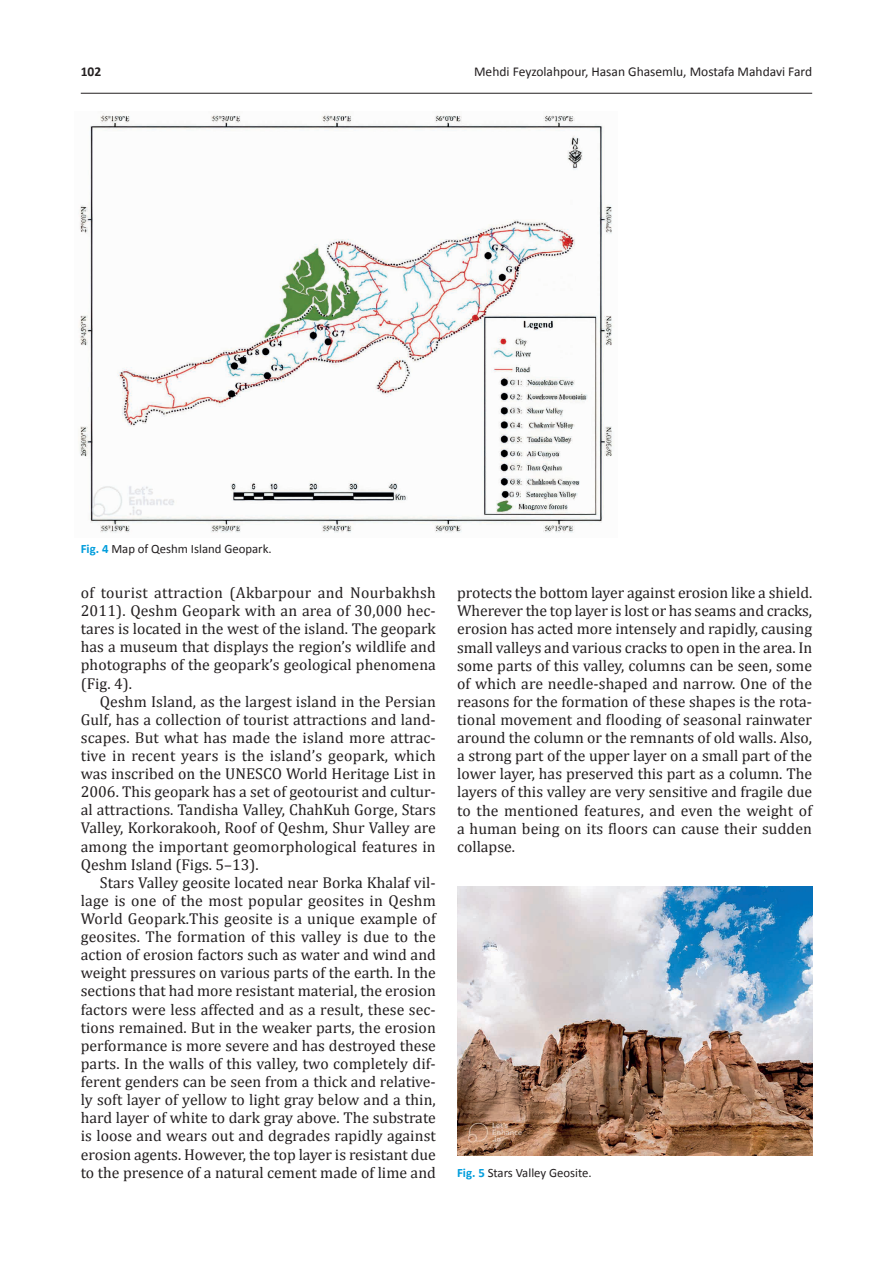
<style>
.page{position:relative;width:893px;height:1263px;background:#fff}
.page>*{position:absolute;margin:0;border:0;box-sizing:border-box;transform-origin:0 0}
.t1{font:15.75px/18.1px "Cambria";letter-spacing:.005em;color:#231f20;text-align:justify}
.t2{font:13.5px "Calibri";color:#231f20}
.t3{font:700 13.5px "Calibri";color:#231f20}
.t4{font:12.75px "Calibri";color:#231f20}
.s1{font-weight:700;color:#009ddc}
</style>
<div class="page">
<hr style="left:81px;top:93px;width:731px;height:1px;background:#231f20">
<img style="left:457px;top:886px;width:355px;height:269px">
<img style="left:79px;top:111px;width:533px;height:422px">
<p class="t3" style="left:81px;top:63px;width:22px">102</p>
<p class="t2" style="left:474px;top:63px;width:340px">Mehdi Feyzolahpour, Hasan Ghasemlu, Mostafa Mahdavi Fard</p>
<p class="t4" style="left:81px;top:541px;width:192px"><span class="s1">Fig. 4</span> Map of Qeshm Island Geopark.</p>
<p class="t1" style="left:81px;top:583px;width:357px">of tourist attraction (Akbarpour and Nourbakhsh 2011). Qeshm Geopark with an area of 30,000 hec&shy;tares is located in the west of the island. The geopark has a museum that displays the region’s wildlife and photographs of the geopark’s geological phenomena (Fig. 4).</p>
<p class="t1" style="left:81px;top:692px;width:357px;text-indent:19px">Qeshm Island, as the largest island in the Persian Gulf, has a collection of tourist attractions and land&shy;scapes. But what has made the island more attrac&shy;tive in recent years is the island’s geopark, which was inscribed on the UNESCO World Heritage List in 2006. This geopark has a set of geotourist and cultur&shy;al attractions. Tandisha Valley, ChahKuh Gorge, Stars Valley, Korkorakooh, Roof of Qeshm, Shur Valley are among the important geomorphological features in Qeshm Island (Figs. 5–13).</p>
<p class="t1" style="left:81px;top:873px;width:357px;text-indent:19px">Stars Valley geosite located near Borka Khalaf vil&shy;lage is one of the most popular geosites in Qeshm World Geopark.This geosite is a unique example of geosites. The formation of this valley is due to the action of erosion factors such as water and wind and weight pressures on various parts of the earth. In the sections that had more resistant material, the erosion factors were less affected and as a result, these sec&shy;tions remained. But in the weaker parts, the erosion performance is more severe and has destroyed these parts. In the walls of this valley, two completely dif&shy;ferent genders can be seen from a thick and relative&shy;ly soft layer of yellow to light gray below and a thin, hard layer of white to dark gray above. The substrate is loose and wears out and degrades rapidly against erosion agents. However, the top layer is resistant due to the presence of a natural cement made of lime and</p>
<p class="t1" style="left:457px;top:584px;width:357px">protects the bottom layer against erosion like a shield.<br>Wherever the top layer is lost or has seams and cracks, erosion has acted more intensely and rapidly, causing small valleys and various cracks to open in the area. In some parts of this valley, columns can be seen, some of which are needle-shaped and narrow. One of the reasons for the formation of these shapes is the rota&shy;tional movement and flooding of seasonal rainwater around the column or the remnants of old walls. Also, a strong part of the upper layer on a small part of the lower layer, has preserved this part as a column. The layers of this valley are very sensitive and fragile due to the mentioned features, and even the weight of a human being on its floors can cause their sudden collapse.</p>
<p class="t4" style="left:457px;top:1165px;width:136px"><span class="s1">Fig. 5</span> Stars Valley Geosite.</p>
</div>
